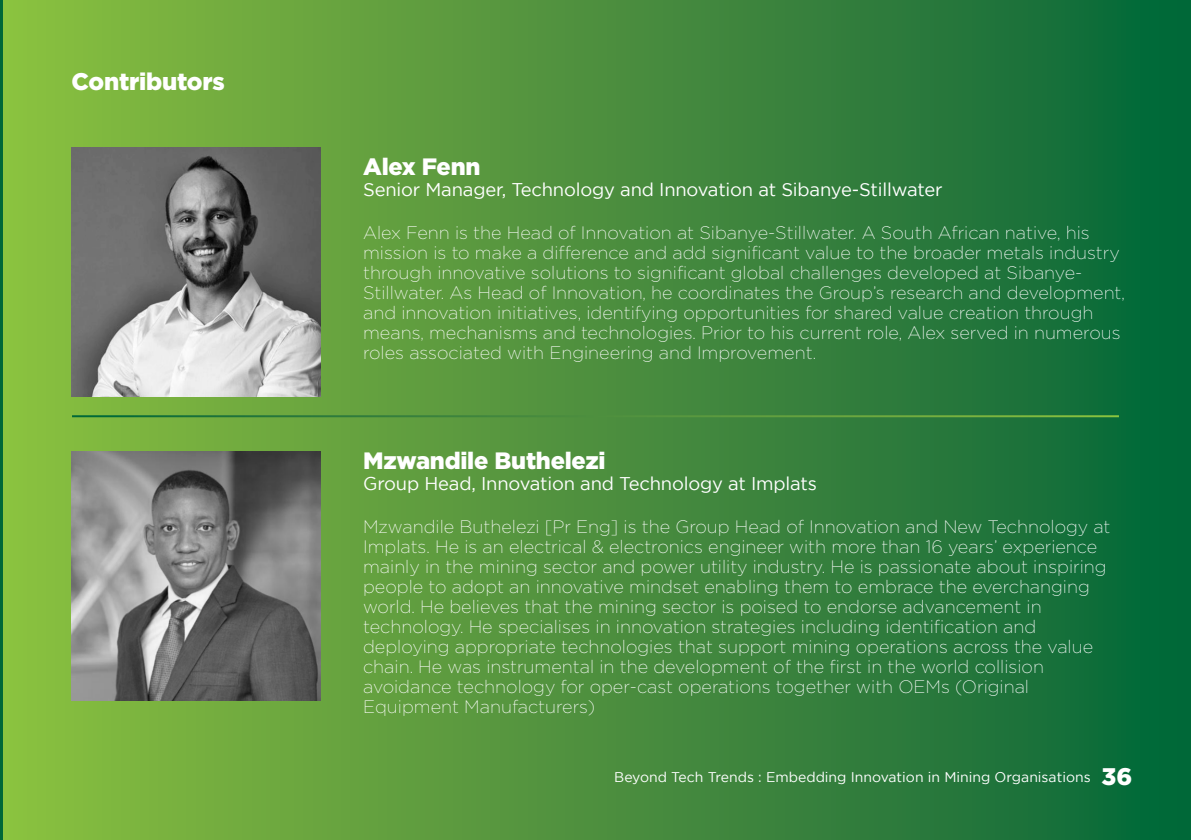
<style>
.page{position:relative;width:1191px;height:840px;background:#fff}
.page>*{position:absolute;margin:0;border:0;box-sizing:border-box;transform-origin:0 0}
.t1{font:900 24px "Gotham";letter-spacing:-.01em;color:#fff}
.t2{font:900 23.6px "Gotham";letter-spacing:-.01em;color:#fff}
.t3{font:18.4px "Gotham";letter-spacing:-.01em;color:#fff}
.t4{font:200 18px/20px "Gotham";color:#fff}
.t5{font:14px "Gotham";color:#fff}
.s1{font-weight:900;font-size:24px}
</style>
<div class="page">
<div style="left:0;top:0;width:1191px;height:839px;background:linear-gradient(to right,#8dbd41,#08653a)"></div>
<hr style="left:0;top:0;width:2px;height:839px;background:#006838">
<img style="left:71px;top:148px;width:249px;height:248px">
<img style="left:71px;top:451px;width:250px;height:249px">
<hr style="left:72px;top:415px;width:1047px;height:2px;background:#fff">
<h1 class="t1" style="left:71px;top:67px;width:155px">Contributors</h1>
<h2 class="t2" style="left:363px;top:153px;width:119px">Alex Fenn</h2>
<p class="t3" style="left:363px;top:179px;width:581px">Senior Manager, Technology and Innovation at Sibanye-Stillwater</p>
<p class="t4" style="left:363px;top:222px;width:763px">Alex Fenn is the Head of Innovation at Sibanye-Stillwater. A South African native, his mission is to make a difference and add significant value to the broader metals industry through innovative solutions to significant global challenges developed at Sibanye-Stillwater. As Head of Innovation, he coordinates the Group’s research and development, and innovation initiatives, identifying opportunities for shared value creation through means, mechanisms and technologies. Prior to his current role, Alex served in numerous roles associated with Engineering and Improvement.</p>
<h2 class="t2" style="left:363px;top:446px;width:244px">Mzwandile Buthelezi</h2>
<p class="t3" style="left:363px;top:472px;width:455px">Group Head, Innovation and Technology at Implats</p>
<p class="t4" style="left:363px;top:516px;width:749px">Mzwandile Buthelezi [Pr Eng] is the Group Head of Innovation and New Technology at Implats. He is an electrical &amp; electronics engineer with more than 16 years’ experience mainly in the mining sector and power utility industry. He is passionate about inspiring people to adopt an innovative mindset enabling them to embrace the everchanging world. He believes that the mining sector is poised to endorse advancement in technology. He specialises in innovation strategies including identification and deploying appropriate technologies that support mining operations across the value chain. He was instrumental in the development of the first in the world collision avoidance technology for oper-cast operations together with OEMs (Original Equipment Manufacturers)</p>
<p class="t5" style="left:614px;top:768px;width:519px">Beyond Tech Trends : Embedding Innovation in Mining Organisations <span class="s1">36</span></p>
</div>
